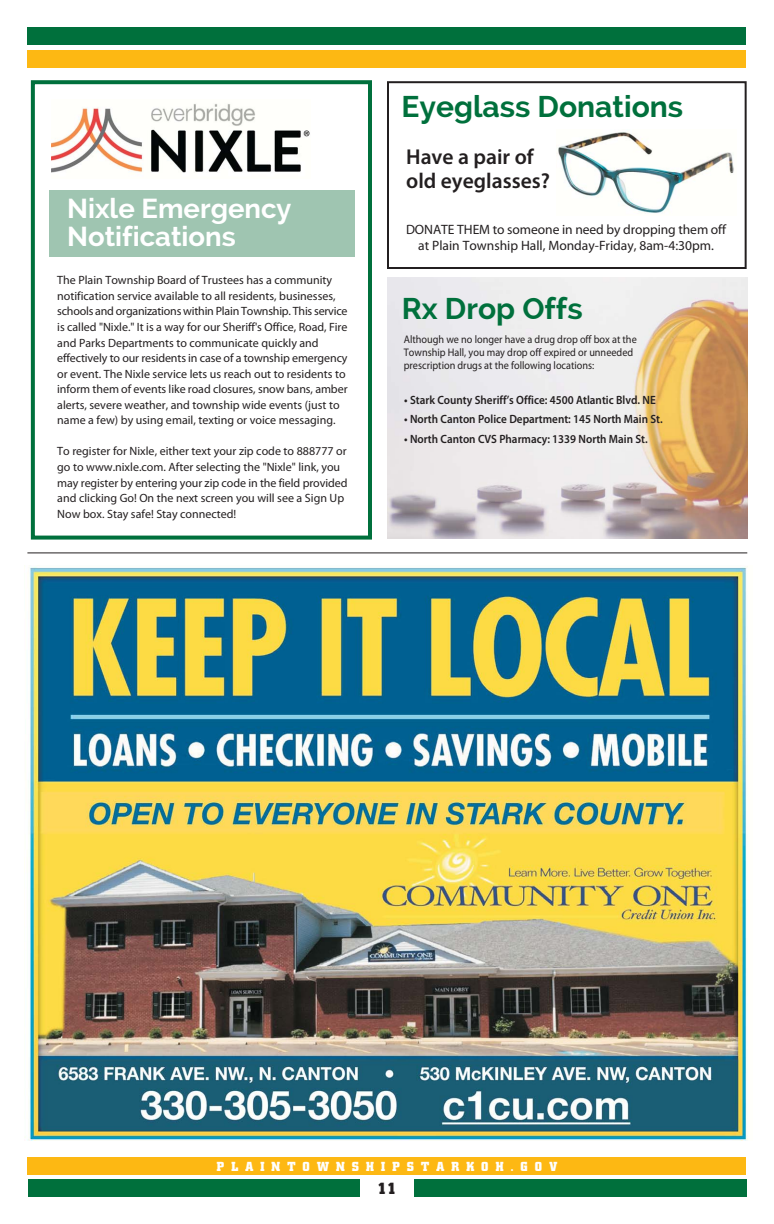
<style>
.page{position:relative;width:774px;height:1224px;background:#fff}
.page>*{position:absolute;margin:0;border:0;box-sizing:border-box;transform-origin:0 0}
.t1{font:700 30px "Raleway";color:#00703c}
.t2{font:700 27.5px/27.5px "Raleway";color:#fff}
.t3{font:600 21.6px/24.2px "Myriad Pro";color:#231f20}
.t4{font:700 16px "City";color:#231f20}
.t5{font:13.6px/15.8px "Myriad Pro";letter-spacing:-.005em;color:#231f20;text-align:center}
.t6{font:700 13px "City";letter-spacing:.55em;color:#fff}
.t7{font:12px/15.6px "Myriad Pro";color:#231f20}
.t8{font:600 12px "Myriad Pro";color:#231f20;scale:.93 1}
.t9{font:11px/13px "Myriad Pro";color:#231f20;scale:.93 1}
</style>
<div class="page">
<img style="left:557px;top:132px;width:177px;height:81px">
<img style="left:388px;top:277px;width:359px;height:262px">
<img style="left:27px;top:566px;width:721px;height:575px">
<div style="left:28px;top:1179px;width:719px;height:18px;background:#00703c"></div>
<div style="left:360px;top:1177px;width:54px;height:26px;background:#fff"></div>
<div style="left:27px;top:50px;width:719px;height:18px;background:#fdb813"></div>
<div style="left:27px;top:27px;width:719px;height:18px;background:#00703c"></div>
<hr style="left:27px;top:552px;width:720px;height:1px;background:#231f20">
<div style="left:49px;top:190px;width:306px;height:67px;background:#9fc5b1"></div>
<img style="left:52px;top:103px;width:258px;height:70px">
<div style="left:31px;top:80px;width:341px;height:460px;border:4px solid #00703c"></div>
<div style="left:28px;top:1157px;width:718px;height:18px;background:#fdb813"></div>
<div style="left:387px;top:81px;width:360px;height:188px;border:2px solid #231f20"></div>
<h1 class="t1" style="left:402px;top:89px;width:283px">Eyeglass Donations</h1>
<h2 class="t2" style="left:67px;top:195px;width:226px">Nixle Emergency<br>Notifications</h2>
<p class="t7" style="left:57px;top:273px;width:292px">The Plain Township Board of Trustees has a community notification service available to all residents, businesses, schools and organizations within Plain Township. This service is called "Nixle." It is a way for our Sheriff's Office, Road, Fire and Parks Departments to communicate quickly and effectively to our residents in case of a township emergency or event. The Nixle service lets us reach out to residents to inform them of events like road closures, snow bans, amber alerts, severe weather, and township wide events (just to name a few) by using email, texting or voice messaging.</p>
<p class="t7" style="left:57px;top:444px;width:292px">To register for Nixle, either text your zip code to 888777 or go to www.nixle.com. After selecting the "Nixle" link, you may register by entering your zip code in the field provided and clicking Go! On the next screen you will see a Sign Up Now box. Stay safe! Stay connected!</p>
<h3 class="t3" style="left:406px;top:146px;width:145px">Have a pair of old eyeglasses?</h3>
<p class="t5" style="left:406px;top:223px;width:322px">DONATE THEM to someone in need by dropping them off at Plain Township Hall, Monday-Friday, 8am-4:30pm.</p>
<h1 class="t1" style="left:402px;top:291px;width:182px">Rx Drop Offs</h1>
<p class="t9" style="left:404px;top:334px;width:252px">Although we no longer have a drug drop off box at the<br>Township Hall, you may drop off expired or unneeded prescription drugs at the following locations:</p>
<p class="t8" style="left:404px;top:395px;width:272px">• Stark County Sheriff’s Office: 4500 Atlantic Blvd. NE</p>
<p class="t8" style="left:404px;top:415px;width:279px">• North Canton Police Department: 145 North Main St.</p>
<p class="t8" style="left:404px;top:434px;width:263px">• North Canton CVS Pharmacy: 1339 North Main St.</p>
<p class="t6" style="left:217px;top:1161px;width:342px">PLAINTOWNSHIPSTARKOH.GOV</p>
<h3 class="t4" style="left:378px;top:1182px;width:20px">11</h3>
</div>
